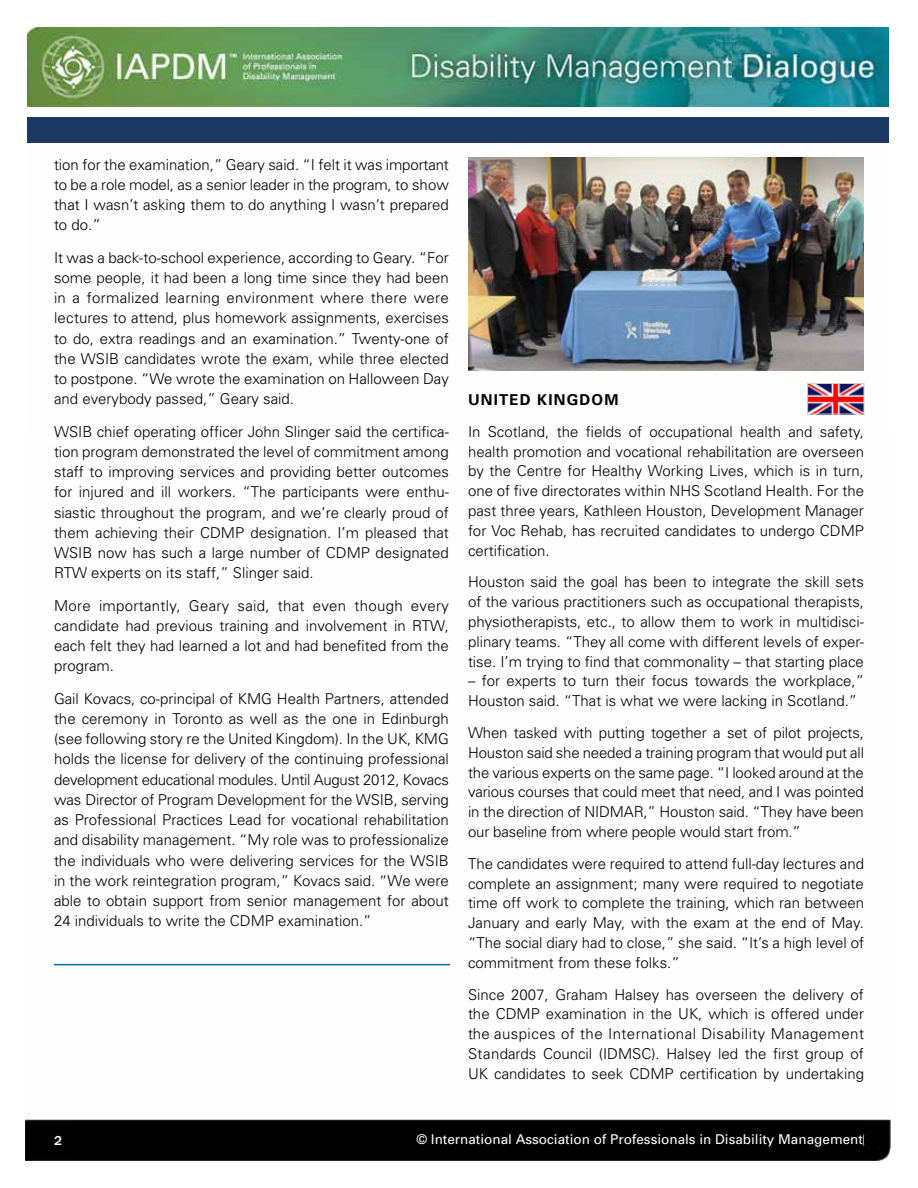
<style>
.page{position:relative;width:918px;height:1188px;background:#fff}
.page>*{position:absolute;margin:0;border:0;box-sizing:border-box;transform-origin:0 0}
.t1{font:300 15px/20.2px "Univers";color:#000;text-align:justify}
.t2{font:700 15px "Univers";letter-spacing:.08em;color:#000}
.t3{font:13.5px "Univers";color:#fff}
.t4{font:500 13.5px "Franklin Got URWT";color:#fff}
</style>
<div class="page">
<img style="left:26px;top:27px;width:865px;height:1134px">
<div style="left:26px;top:117px;width:865px;height:25px;background:#1b3764"></div>
<div style="left:75px;top:1121px;width:788px;height:39px;background:#000"></div>
<div style="left:23px;top:107px;width:873px;height:10px;background:#fff"></div>
<div style="left:3px;top:5px;width:24px;height:425px;background:#fff"></div>
<div style="left:890px;top:5px;width:24px;height:425px;background:#fff"></div>
<img style="left:468px;top:158px;width:396px;height:213px">
<img style="left:809px;top:385px;width:53px;height:27px">
<div style="left:807px;top:383px;width:57px;height:31px;border:1px solid #d1d3d4"></div>
<hr style="left:54px;top:964px;width:396px;height:1px;background:#0068a3">
<p class="t1" style="left:54px;top:154px;width:396px">tion for the examination,” Geary said. “I felt it was important to be a role model, as a senior leader in the program, to show that I wasn’t asking them to do anything I wasn’t prepared to do.”</p>
<p class="t1" style="left:54px;top:247px;width:396px">It was a back-to-school experience, according to Geary. “For some people, it had been a long time since they had been in a formalized learning environment where there were lectures to attend, plus homework assignments, exercises to do, extra readings and an examination.” Twenty-one of the WSIB candidates wrote the exam, while three elected to postpone. “We wrote the examination on Halloween Day and everybody passed,” Geary said.</p>
<p class="t1" style="left:54px;top:421px;width:396px">WSIB chief operating officer John Slinger said the certifica&shy;tion program demonstrated the level of commitment among staff to improving services and providing better outcomes for injured and ill workers. “The participants were enthu&shy;siastic throughout the program, and we’re clearly proud of them achieving their CDMP designation. I’m pleased that WSIB now has such a large number of CDMP designated RTW experts on its staff,” Slinger said.</p>
<p class="t1" style="left:54px;top:595px;width:396px">More importantly, Geary said, that even though every candidate had previous training and involvement in RTW, each felt they had learned a lot and had benefited from the program.</p>
<p class="t1" style="left:54px;top:688px;width:396px">Gail Kovacs, co-principal of KMG Health Partners, attended the ceremony in Toronto as well as the one in Edinburgh (see following story re the United Kingdom). In the UK, KMG holds the license for delivery of the continuing professional development educational modules. Until August 2012, Kovacs was Director of Program Development for the WSIB, serving as Professional Practices Lead for vocational rehabilitation and disability management. “My role was to professionalize the individuals who were delivering services for the WSIB in the work reintegration program,” Kovacs said. “We were able to obtain support from senior management for about 24 individuals to write the CDMP examination.”</p>
<p class="t2" style="left:468px;top:390px;width:169px">UNITED KINGDOM</p>
<p class="t1" style="left:468px;top:421px;width:398px;line-height:19.8px">In Scotland, the fields of occupational health and safety, health promotion and vocational rehabilitation are overseen by the Centre for Healthy Working Lives, which is in turn, one of five directorates within NHS Scotland Health. For the past three years, Kathleen Houston, Development Manager for Voc Rehab, has recruited candidates to undergo CDMP certification.</p>
<p class="t1" style="left:468px;top:572px;width:398px;line-height:19.8px">Houston said the goal has been to integrate the skill sets of the various practitioners such as occupational therapists, physiotherapists, etc., to allow them to work in multidisci&shy;plinary teams. “They all come with different levels of exper&shy;tise. I’m trying to find that commonality – that starting place</p>
<p class="t1" style="left:468px;top:671px;width:398px;line-height:19.8px">– for experts to turn their focus towards the workplace,”<br>Houston said. “That is what we were lacking in Scotland.”</p>
<p class="t1" style="left:468px;top:722px;width:398px;line-height:19.8px">When tasked with putting together a set of pilot projects, Houston said she needed a training program that would put all the various experts on the same page. “I looked around at the various courses that could meet that need, and I was pointed in the direction of NIDMAR,” Houston said. “They have been our baseline from where people would start from.”</p>
<p class="t1" style="left:468px;top:853px;width:398px;line-height:19.8px">The candidates were required to attend full-day lectures and complete an assignment; many were required to negotiate time off work to complete the training, which ran between January and early May, with the exam at the end of May. “The social diary had to close,” she said. “It’s a high level of commitment from these folks.”</p>
<p class="t1" style="left:468px;top:984px;width:398px;line-height:19.8px">Since 2007, Graham Halsey has overseen the delivery of the CDMP examination in the UK, which is offered under the auspices of the International Disability Management Standards Council (IDMSC). Halsey led the first group of UK candidates to seek CDMP certification by undertaking</p>
<p class="t4" style="left:54px;top:1133px;width:9px">2</p>
<p class="t3" style="left:416px;top:1131px;width:448px">© International Association of Professionals in Disability Management</p>
</div>
